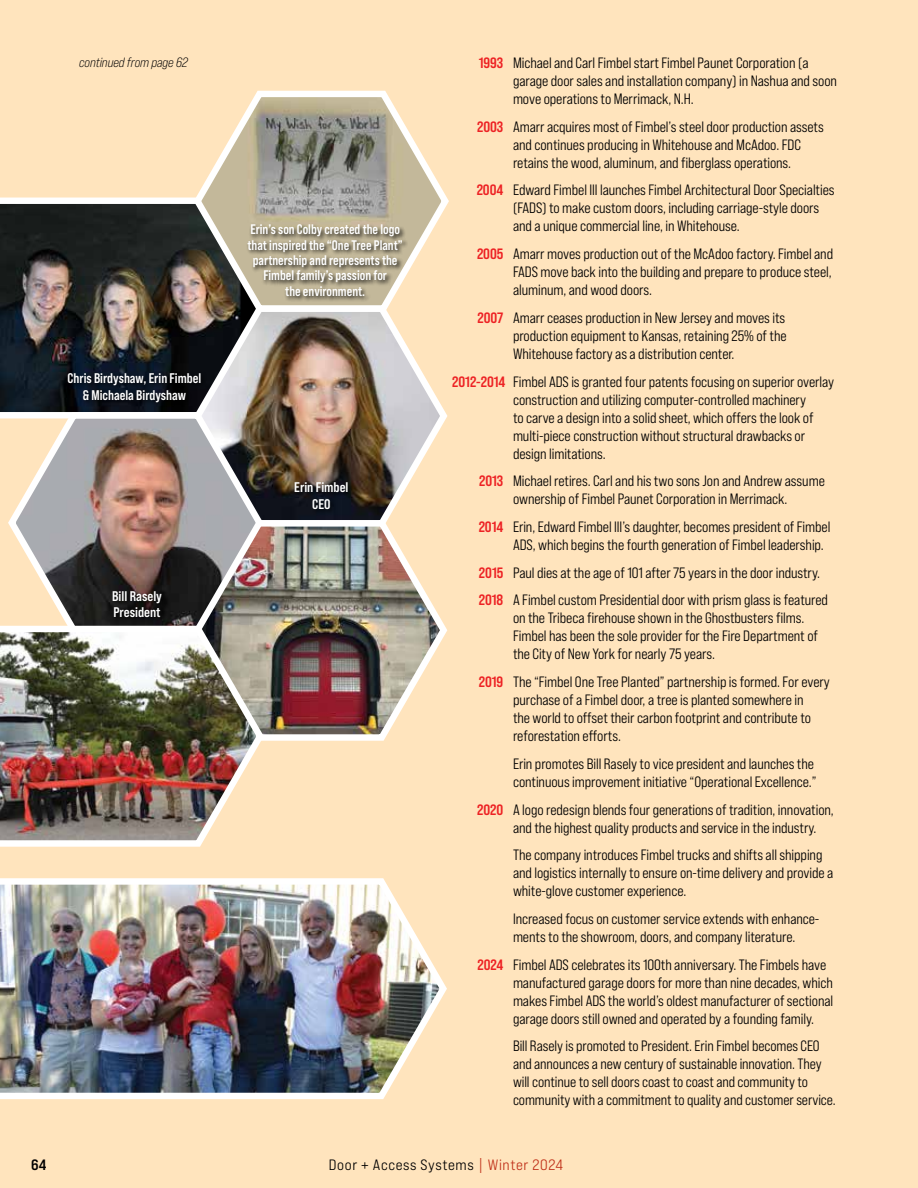
<style>
.page{position:relative;width:918px;height:1188px;background:#ffe4bd}
.page>*{position:absolute;margin:0;border:0;box-sizing:border-box;transform-origin:0 0}
.t1{font:15px/18px "Bebas Neue Pro Sm E Md";letter-spacing:-.005em;color:#000}
.t2{font:15px "Bebas Neue Pro Exp Md";letter-spacing:.04em;color:#000}
.t3{font:15px "Bebas Neue Pro Exp Bd";color:#000}
.t4{font:13.95px/15.5px "Bebas Neue Pro Sm E Bd";color:#fff;text-align:center}
.t5{font:13.8px/15.5px "Bebas Neue Pro Sm E Bd";color:#fff;text-align:center;scale:.95 1}
.t6{font:13.5px "Bebas Neue Pro Sm E Bk It";letter-spacing:-.005em;color:#000}
.s1{font-family:"Bebas Neue Pro Sm E Bd";color:#ed2224}
.s2{color:#c0311a}
</style>
<div class="page">
<img style="left:267px;top:530px;width:181px;height:211px">
<img style="left:267px;top:315px;width:181px;height:215px">
<img style="left:0;top:197px;width:267px;height:222px">
<img style="left:4px;top:407px;width:263px;height:213px">
<div style="left:111px;top:590px;width:57px;height:32px;background:#000;opacity:.8"></div>
<div style="left:293px;top:481px;width:61px;height:34px;background:#000;opacity:.8"></div>
<div style="left:66px;top:371px;width:141px;height:37px;background:#000;opacity:.8"></div>
<svg style="left:190px;top:90px;width:259px;height:225px"></svg>
<div style="left:246px;top:223px;width:162px;height:79px;background:#000;opacity:.8"></div>
<img style="left:0;top:620px;width:267px;height:227px">
<img style="left:0;top:878px;width:447px;height:221px">
<p class="t6" style="left:79px;top:55px;width:110px">continued from page 62</p>
<p class="t4" style="left:68px;top:369px;width:135px;line-height:17.1px">Chris Birdyshaw, Erin Fimbel &amp; Michaela Birdyshaw</p>
<p class="t4" style="left:112px;top:588px;width:51px;text-align:left">Bill Rasely<br>President</p>
<p class="t5" style="left:248px;top:221px;width:165px">Erin’s son Colby created the logo that inspired the “One Tree Plant” partnership and represents the<br>Fimbel family’s passion for<br>the environment.</p>
<p class="t4" style="left:294px;top:479px;width:56px;line-height:17px">Erin Fimbel<br>CEO</p>
<p class="t1" style="left:513px;top:54px;width:326px;text-indent:-34px"><span class="s1">1993</span> Michael and Carl Fimbel start Fimbel Paunet Corporation (a garage door sales and installation company) in Nashua and soon move operations to Merrimack, N.H.</p>
<p class="t1" style="left:513px;top:117px;width:312px;text-indent:-36px"><span class="s1">2003</span> Amarr acquires most of Fimbel’s steel door production assets and continues producing in Whitehouse and McAdoo. FDC retains the wood, aluminum, and fiberglass operations.</p>
<p class="t1" style="left:513px;top:181px;width:323px;text-indent:-36px"><span class="s1">2004</span> Edward Fimbel III launches Fimbel Architectural Door Specialties (FADS) to make custom doors, including carriage-style doors and a unique commercial line, in Whitehouse.</p>
<p class="t1" style="left:513px;top:245px;width:322px;text-align:justify;text-indent:-36px"><span class="s1">2005</span> Amarr moves production out of the McAdoo factory. Fimbel and FADS move back into the building and prepare to produce steel, aluminum, and wood doors.</p>
<p class="t1" style="left:513px;top:308px;width:275px;text-align:justify;text-indent:-36px"><span class="s1">2007</span> Amarr ceases production in New Jersey and moves its production equipment to Kansas, retaining 25% of the Whitehouse factory as a distribution center.</p>
<p class="t1" style="left:513px;top:372px;width:323px;text-indent:-61px"><span class="s1">2012-2014</span> Fimbel ADS is granted four patents focusing on superior overlay construction and utilizing computer-controlled machinery<br>to carve a design into a solid sheet, which offers the look of multi-piece construction without structural drawbacks or design limitations.</p>
<p class="t1" style="left:479px;top:472px;width:347px;text-align:center"><span class="s1">2013</span> Michael retires. Carl and his two sons Jon and Andrew assume ownership of Fimbel Paunet Corporation in Merrimack.</p>
<p class="t1" style="left:513px;top:518px;width:319px;text-indent:-34px"><span class="s1">2014</span> Erin, Edward Fimbel III’s daughter, becomes president of Fimbel<br>ADS, which begins the fourth generation of Fimbel leadership.</p>
<p class="t1" style="left:479px;top:558px;width:351px;line-height:27.8px"><span class="s1">2015</span> Paul dies at the age of 101 after 75 years in the door industry.<br><span class="s1">2018</span> A Fimbel custom Presidential door with prism glass is featured</p>
<p class="t1" style="left:513px;top:609px;width:307px">on the Tribeca firehouse shown in the Ghostbusters films.<br>Fimbel has been the sole provider for the Fire Department of the City of New York for nearly 75 years.</p>
<p class="t1" style="left:513px;top:673px;width:318px;text-indent:-34px"><span class="s1">2019</span> The “Fimbel One Tree Planted” partnership is formed. For every purchase of a Fimbel door, a tree is planted somewhere in<br>the world to offset their carbon footprint and contribute to reforestation efforts.</p>
<p class="t1" style="left:513px;top:754px;width:305px">Erin promotes Bill Rasely to vice president and launches the continuous improvement initiative “Operational Excellence.”</p>
<p class="t1" style="left:513px;top:800px;width:322px;text-indent:-36px"><span class="s1">2020</span> A logo redesign blends four generations of tradition, innovation, and the highest quality products and service in the industry.</p>
<p class="t1" style="left:513px;top:846px;width:322px">The company introduces Fimbel trucks and shifts all shipping and logistics internally to ensure on-time delivery and provide a white-glove customer experience.</p>
<p class="t1" style="left:513px;top:910px;width:308px">Increased focus on customer service extends with enhance&shy;ments to the showroom, doors, and company literature.</p>
<p class="t1" style="left:513px;top:955px;width:322px;text-indent:-36px"><span class="s1">2024</span> Fimbel ADS celebrates its 100th anniversary. The Fimbels have manufactured garage doors for more than nine decades, which makes Fimbel ADS the world’s oldest manufacturer of sectional garage doors still owned and operated by a founding family.</p>
<p class="t1" style="left:513px;top:1037px;width:324px">Bill Rasely is promoted to President. Erin Fimbel becomes CEO and announces a new century of sustainable innovation. They will continue to sell doors coast to coast and community to community with a commitment to quality and customer service.</p>
<p class="t3" style="left:31px;top:1155px;width:17px">64</p>
<p class="t2" style="left:329px;top:1155px;width:236px">Door + Access Systems <span class="s2">| Winter 2024</span></p>
</div>
